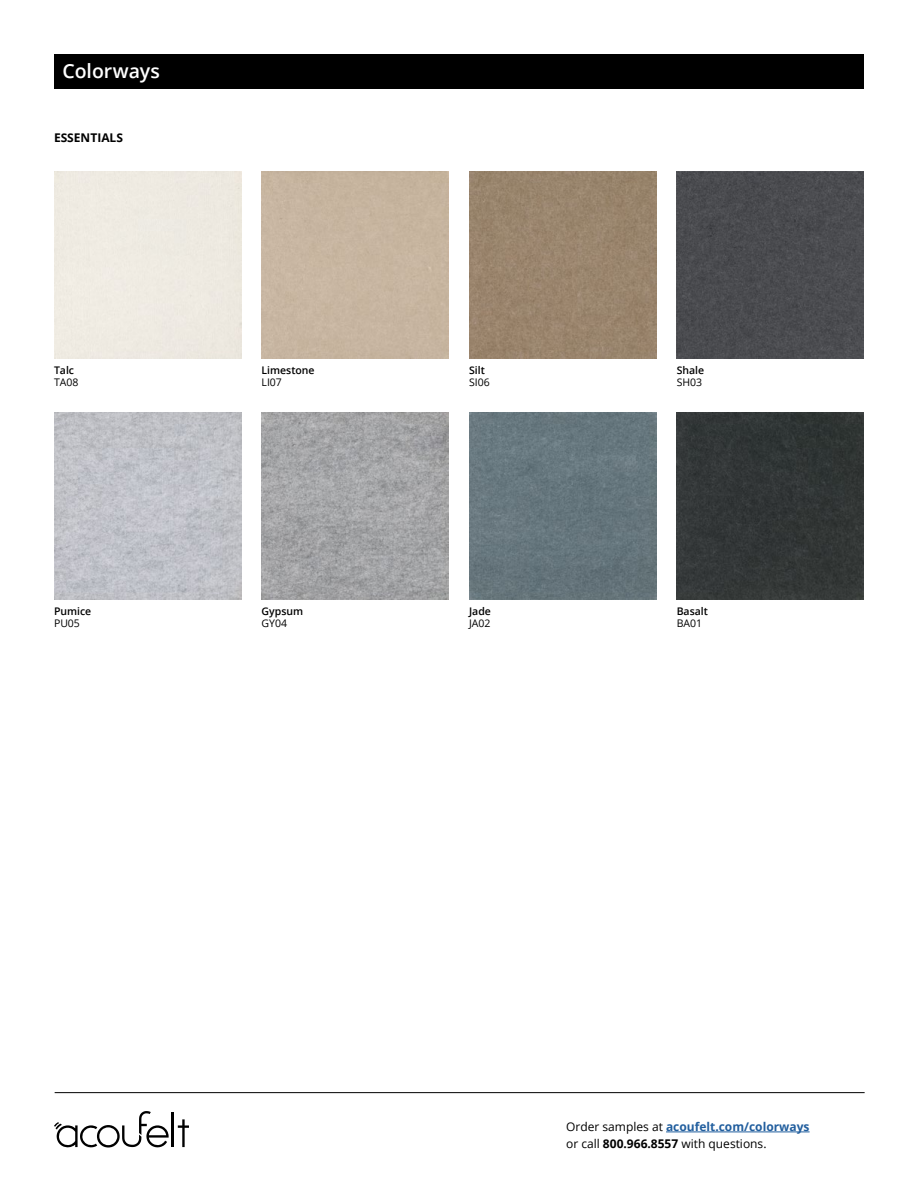
<style>
.page{position:relative;width:918px;height:1188px;background:#fff}
.page>*{position:absolute;margin:0;border:0;box-sizing:border-box;transform-origin:0 0}
.t1{font:600 19.5px "Open Sans";letter-spacing:-.005em;color:#fff}
.t2{font:12px/16.5px "Open Sans";color:#000}
.t3{font:700 12px "Open Sans";color:#000}
.t4{font:600 10.5px "Open Sans";color:#000}
.t5{font:10.5px "Open Sans";color:#000}
.s1{font-weight:700;color:#215e9e}
.s2{font-weight:700}
</style>
<div class="page">
<div style="left:54px;top:54px;width:810px;height:34px;background:#000"></div>
<div style="left:677px;top:172px;width:187px;height:187px;background:#4a4b4f"></div>
<div style="left:677px;top:413px;width:187px;height:187px;background:#323636"></div>
<img style="left:262px;top:413px;width:187px;height:187px">
<div style="left:469px;top:172px;width:187px;height:187px;background:#9a856d"></div>
<img style="left:469px;top:413px;width:187px;height:187px">
<img style="left:54px;top:413px;width:187px;height:187px">
<hr style="left:666px;top:1132px;width:144px;height:1px;background:#215e9e">
<hr style="left:55px;top:1092px;width:810px;height:1px;background:#000">
<hr style="left:172px;top:1112px;width:2px;height:35px;background:#000">
<svg style="left:178px;top:1119px;width:11px;height:28px"></svg>
<svg style="left:54px;top:1111px;width:115px;height:37px"></svg>
<h1 class="t1" style="left:63px;top:57px;width:99px">Colorways</h1>
<p class="t3" style="left:54px;top:129px;width:71px">ESSENTIALS</p>
<p class="t4" style="left:54px;top:363px;width:22px">Talc</p>
<p class="t5" style="left:54px;top:375px;width:26px">TA08</p>
<p class="t4" style="left:54px;top:604px;width:39px">Pumice</p>
<p class="t5" style="left:54px;top:616px;width:27px">PU05</p>
<p class="t4" style="left:262px;top:363px;width:55px">Limestone</p>
<p class="t5" style="left:262px;top:375px;width:22px">LI07</p>
<p class="t4" style="left:262px;top:604px;width:43px">Gypsum</p>
<p class="t5" style="left:262px;top:616px;width:27px">GY04</p>
<p class="t4" style="left:469px;top:363px;width:17px">Silt</p>
<p class="t5" style="left:469px;top:375px;width:22px">SI06</p>
<p class="t4" style="left:469px;top:604px;width:23px">Jade</p>
<p class="t5" style="left:469px;top:616px;width:23px">JA02</p>
<p class="t4" style="left:677px;top:363px;width:29px">Shale</p>
<p class="t5" style="left:677px;top:375px;width:27px">SH03</p>
<p class="t4" style="left:677px;top:604px;width:33px">Basalt</p>
<p class="t5" style="left:677px;top:616px;width:27px">BA01</p>
<p class="t2" style="left:566px;top:1118px;width:245px">Order samples at <span class="s1">acoufelt.com/colorways </span>or call <span class="s2">800.966.8557</span> with questions.</p>
</div>
